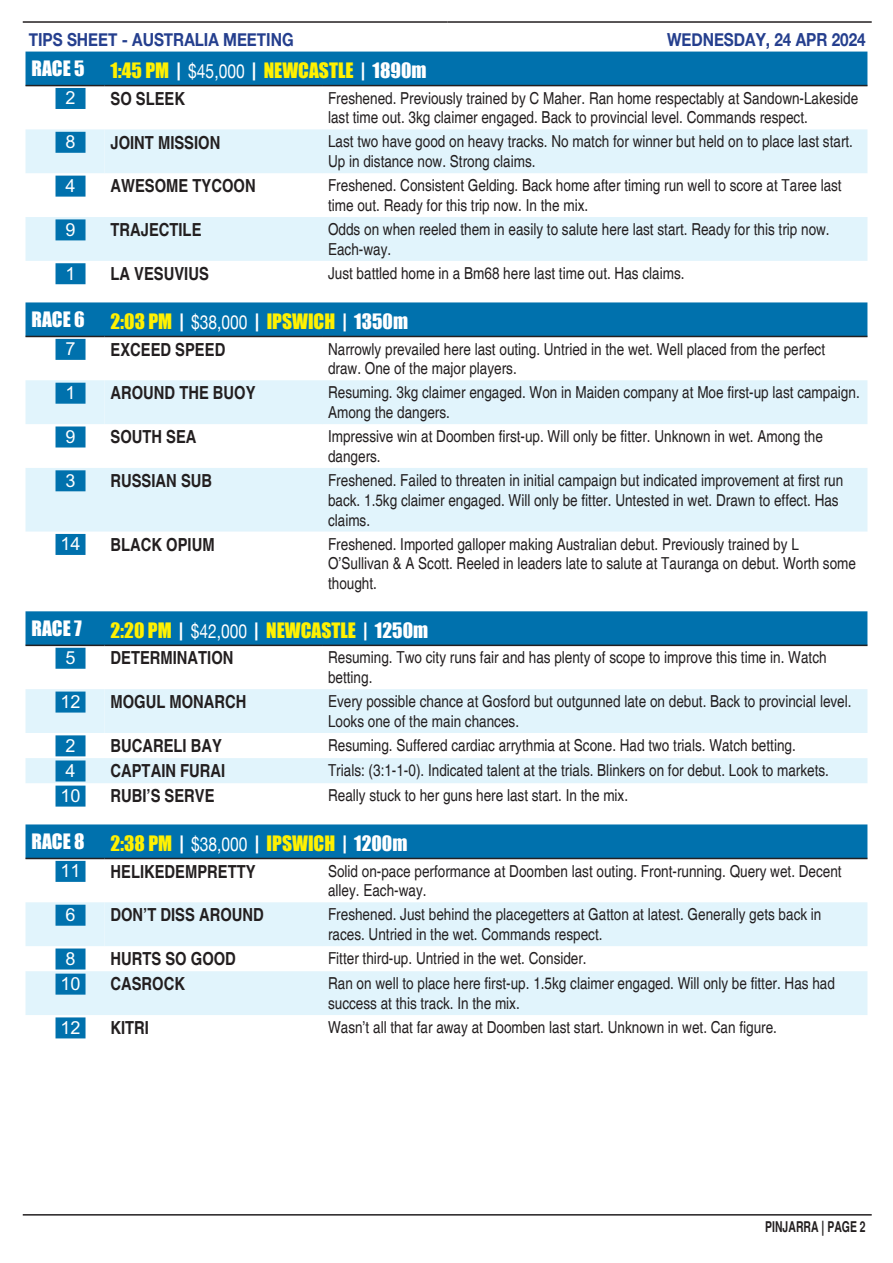
<style>
.page{position:relative;width:893px;height:1263px;background:#fff}
.page>*{position:absolute;margin:0;border:0;box-sizing:border-box;transform-origin:0 0}
.Tips-Analysis-Header{font:19.5px "Impact";color:#fff101}
.Tips-Analysis-Header-2{font:19.5px "Impact";color:#fff}
.t1{font:700 condensed 18px "Helvetica";color:#231f20}
.t2{font:700 18px "Helvetica Neue";color:#253f8e;scale:.85 1}
.Tips-Num{font:700 18px "M Hei HK";color:#fff}
.Tips-Analysis-Body{font:condensed 16.5px/19.8px "Helvetica";color:#231f20}
.t3{font:700 condensed 15px "Helvetica";color:#231f20;scale:.85 1}
.s1{color:#fff}
.s2{font-family:"Helvetica Neue";color:#fff}
</style>
<div class="page">
<hr style="left:23px;top:21px;width:424px;height:2px;background:#231f20">
<hr style="left:447px;top:21px;width:425px;height:2px;background:#231f20">
<div style="left:26px;top:302px;width:841px;height:34px;background:#0071ad"></div>
<svg style="left:26px;top:380px;width:841px;height:151px;fill:#e1f4fc"></svg>
<hr style="left:26px;top:336px;width:78px;height:1px;background:#231f20">
<hr style="left:104px;top:336px;width:218px;height:1px;background:#231f20">
<hr style="left:322px;top:336px;width:545px;height:1px;background:#231f20">
<div style="left:56px;top:339px;width:30px;height:21px;background:#0071ad"></div>
<div style="left:56px;top:383px;width:30px;height:21px;background:#0071ad"></div>
<div style="left:56px;top:426px;width:30px;height:21px;background:#0071ad"></div>
<div style="left:56px;top:470px;width:30px;height:21px;background:#0071ad"></div>
<div style="left:56px;top:534px;width:30px;height:21px;background:#0071ad"></div>
<div style="left:26px;top:611px;width:841px;height:34px;background:#0071ad"></div>
<svg style="left:26px;top:689px;width:841px;height:94px;fill:#e1f4fc"></svg>
<hr style="left:26px;top:645px;width:78px;height:1px;background:#231f20">
<hr style="left:104px;top:645px;width:218px;height:1px;background:#231f20">
<hr style="left:322px;top:645px;width:545px;height:1px;background:#231f20">
<div style="left:56px;top:648px;width:30px;height:21px;background:#0071ad"></div>
<div style="left:56px;top:691px;width:30px;height:21px;background:#0071ad"></div>
<div style="left:56px;top:735px;width:30px;height:21px;background:#0071ad"></div>
<div style="left:56px;top:760px;width:30px;height:21px;background:#0071ad"></div>
<div style="left:56px;top:785px;width:30px;height:21px;background:#0071ad"></div>
<div style="left:26px;top:824px;width:841px;height:34px;background:#0071ad"></div>
<svg style="left:26px;top:902px;width:841px;height:113px;fill:#e1f4fc"></svg>
<hr style="left:26px;top:858px;width:78px;height:1px;background:#231f20">
<hr style="left:104px;top:858px;width:218px;height:1px;background:#231f20">
<hr style="left:322px;top:858px;width:545px;height:1px;background:#231f20">
<div style="left:56px;top:861px;width:30px;height:21px;background:#0071ad"></div>
<div style="left:56px;top:905px;width:30px;height:21px;background:#0071ad"></div>
<div style="left:56px;top:948px;width:30px;height:21px;background:#0071ad"></div>
<div style="left:56px;top:974px;width:30px;height:21px;background:#0071ad"></div>
<div style="left:56px;top:1017px;width:30px;height:21px;background:#0071ad"></div>
<hr style="left:23px;top:1214px;width:849px;height:1px;background:#231f20">
<div style="left:26px;top:52px;width:841px;height:33px;background:#0071ad"></div>
<svg style="left:26px;top:129px;width:841px;height:132px;fill:#e1f4fc"></svg>
<hr style="left:26px;top:85px;width:78px;height:1px;background:#231f20">
<hr style="left:104px;top:85px;width:218px;height:1px;background:#231f20">
<hr style="left:322px;top:85px;width:545px;height:1px;background:#231f20">
<div style="left:56px;top:88px;width:30px;height:21px;background:#0071ad"></div>
<div style="left:56px;top:132px;width:30px;height:21px;background:#0071ad"></div>
<div style="left:56px;top:176px;width:30px;height:21px;background:#0071ad"></div>
<div style="left:56px;top:219px;width:30px;height:21px;background:#0071ad"></div>
<div style="left:56px;top:263px;width:30px;height:21px;background:#0071ad"></div>
<p class="t2" style="left:29px;top:28px;width:313px">TIPS SHEET - AUSTRALIA MEETING</p>
<p class="t2" style="left:667px;top:28px;width:235px">WEDNESDAY, 24 APR 2024</p>
<p class="Tips-Analysis-Header-2" style="left:32px;top:53px;width:55px">RACE 5</p>
<p class="Tips-Analysis-Header" style="left:110px;top:55px;width:317px">1:45 PM <span class="s1">|</span> <span class="s2">$45,000</span> <span class="s1">|</span> NEWCASTLE <span class="s1">| 1890m</span></p>
<p class="Tips-Num" style="left:66px;top:85px;width:12px">2</p>
<p class="t1" style="left:110px;top:87px;width:76px">SO SLEEK</p>
<p class="Tips-Analysis-Body" style="left:328px;top:88px;width:532px">Freshened. Previously trained by C Maher. Ran home respectably at Sandown-Lakeside last time out. 3kg claimer engaged. Back to provincial level. Commands respect.</p>
<p class="Tips-Num" style="left:66px;top:129px;width:12px">8</p>
<p class="t1" style="left:110px;top:131px;width:111px">JOINT MISSION</p>
<p class="Tips-Analysis-Body" style="left:328px;top:132px;width:526px">Last two have good on heavy tracks. No match for winner but held on to place last start.<br>Up in distance now. Strong claims.</p>
<p class="Tips-Num" style="left:66px;top:172px;width:12px">4</p>
<p class="t1" style="left:110px;top:175px;width:147px">AWESOME TYCOON</p>
<p class="Tips-Analysis-Body" style="left:328px;top:176px;width:515px">Freshened. Consistent Gelding. Back home after timing run well to score at Taree last time out. Ready for this trip now. In the mix.</p>
<p class="Tips-Num" style="left:66px;top:216px;width:12px">9</p>
<p class="t1" style="left:110px;top:219px;width:93px">TRAJECTILE</p>
<p class="Tips-Analysis-Body" style="left:328px;top:219px;width:503px">Odds on when reeled them in easily to salute here last start. Ready for this trip now.<br>Each-way.</p>
<p class="Tips-Num" style="left:66px;top:260px;width:12px">1</p>
<p class="t1" style="left:110px;top:263px;width:100px">LA VESUVIUS</p>
<p class="Tips-Analysis-Body" style="left:328px;top:263px;width:358px">Just battled home in a Bm68 here last time out. Has claims.</p>
<p class="Tips-Analysis-Header-2" style="left:32px;top:304px;width:55px">RACE 6</p>
<p class="Tips-Analysis-Header" style="left:110px;top:306px;width:299px">2:03 PM <span class="s1">|</span> <span class="s2">$38,000</span> <span class="s1">|</span> IPSWICH <span class="s1">| 1350m</span></p>
<p class="Tips-Num" style="left:66px;top:336px;width:12px">7</p>
<p class="t1" style="left:110px;top:338px;width:116px">EXCEED SPEED</p>
<p class="Tips-Analysis-Body" style="left:328px;top:339px;width:499px">Narrowly prevailed here last outing. Untried in the wet. Well placed from the perfect draw. One of the major players.</p>
<p class="Tips-Num" style="left:66px;top:379px;width:12px">1</p>
<p class="t1" style="left:110px;top:382px;width:147px">AROUND THE BUOY</p>
<p class="Tips-Analysis-Body" style="left:328px;top:383px;width:533px">Resuming. 3kg claimer engaged. Won in Maiden company at Moe first-up last campaign.<br>Among the dangers.</p>
<p class="Tips-Num" style="left:66px;top:423px;width:12px">9</p>
<p class="t1" style="left:110px;top:426px;width:88px">SOUTH SEA</p>
<p class="Tips-Analysis-Body" style="left:328px;top:427px;width:496px">Impressive win at Doomben first-up. Will only be fitter. Unknown in wet. Among the dangers.</p>
<p class="Tips-Num" style="left:66px;top:467px;width:12px">3</p>
<p class="t1" style="left:110px;top:470px;width:103px">RUSSIAN SUB</p>
<p class="Tips-Analysis-Body" style="left:328px;top:470px;width:517px">Freshened. Failed to threaten in initial campaign but indicated improvement at first run back. 1.5kg claimer engaged. Will only be fitter. Untested in wet. Drawn to effect. Has claims.</p>
<p class="Tips-Num" style="left:60px;top:531px;width:22px">14</p>
<p class="t1" style="left:110px;top:533px;width:106px">BLACK OPIUM</p>
<p class="Tips-Analysis-Body" style="left:328px;top:534px;width:529px">Freshened. Imported galloper making Australian debut. Previously trained by L<br>O’Sullivan &amp; A Scott. Reeled in leaders late to salute at Tauranga on debut. Worth some thought.</p>
<p class="Tips-Analysis-Header-2" style="left:32px;top:613px;width:52px">RACE 7</p>
<p class="Tips-Analysis-Header" style="left:110px;top:615px;width:319px">2:20 PM <span class="s1">|</span> <span class="s2">$42,000</span> <span class="s1">|</span> NEWCASTLE <span class="s1">| 1250m</span></p>
<p class="Tips-Num" style="left:66px;top:644px;width:12px">5</p>
<p class="t1" style="left:110px;top:647px;width:124px">DETERMINATION</p>
<p class="Tips-Analysis-Body" style="left:328px;top:648px;width:500px">Resuming. Two city runs fair and has plenty of scope to improve this time in. Watch</p>
<p class="Tips-Analysis-Body" style="left:328px;top:668px;width:46px">betting.</p>
<p class="Tips-Num" style="left:60px;top:688px;width:22px">12</p>
<p class="t1" style="left:110px;top:691px;width:138px">MOGUL MONARCH</p>
<p class="Tips-Analysis-Body" style="left:328px;top:692px;width:525px">Every possible chance at Gosford but outgunned late on debut. Back to provincial level.<br>Looks one of the main chances.</p>
<p class="Tips-Num" style="left:66px;top:732px;width:12px">2</p>
<p class="t1" style="left:110px;top:735px;width:113px">BUCARELI BAY</p>
<p class="Tips-Analysis-Body" style="left:328px;top:735px;width:469px">Resuming. Suffered cardiac arrythmia at Scone. Had two trials. Watch betting.</p>
<p class="Tips-Num" style="left:66px;top:757px;width:12px">4</p>
<p class="t1" style="left:110px;top:760px;width:116px">CAPTAIN FURAI</p>
<p class="Tips-Analysis-Body" style="left:328px;top:760px;width:502px">Trials: (3:1-1-0). Indicated talent at the trials. Blinkers on for debut. Look to markets.</p>
<p class="Tips-Num" style="left:60px;top:782px;width:22px">10</p>
<p class="t1" style="left:110px;top:785px;width:106px">RUBI’S SERVE</p>
<p class="Tips-Analysis-Body" style="left:328px;top:786px;width:302px">Really stuck to her guns here last start. In the mix.</p>
<p class="Tips-Analysis-Header-2" style="left:32px;top:826px;width:55px">RACE 8</p>
<p class="Tips-Analysis-Header" style="left:110px;top:828px;width:298px">2:38 PM <span class="s1">|</span> <span class="s2">$38,000</span> <span class="s1">|</span> IPSWICH <span class="s1">| 1200m</span></p>
<p class="Tips-Num" style="left:60px;top:858px;width:22px">11</p>
<p class="t1" style="left:110px;top:860px;width:147px">HELIKEDEMPRETTY</p>
<p class="Tips-Analysis-Body" style="left:328px;top:861px;width:515px">Solid on-pace performance at Doomben last outing. Front-running. Query wet. Decent alley. Each-way.</p>
<p class="Tips-Num" style="left:66px;top:901px;width:12px">6</p>
<p class="t1" style="left:110px;top:904px;width:155px">DON’T DISS AROUND</p>
<p class="Tips-Analysis-Body" style="left:328px;top:905px;width:495px">Freshened. Just behind the placegetters at Gatton at latest. Generally gets back in races. Untried in the wet. Commands respect.</p>
<p class="Tips-Num" style="left:66px;top:945px;width:12px">8</p>
<p class="t1" style="left:110px;top:948px;width:127px">HURTS SO GOOD</p>
<p class="Tips-Analysis-Body" style="left:328px;top:948px;width:260px">Fitter third-up. Untried in the wet. Consider.</p>
<p class="Tips-Num" style="left:60px;top:970px;width:22px">10</p>
<p class="t1" style="left:110px;top:973px;width:76px">CASROCK</p>
<p class="Tips-Analysis-Body" style="left:328px;top:974px;width:508px">Ran on well to place here first-up. 1.5kg claimer engaged. Will only be fitter. Has had success at this track. In the mix.</p>
<p class="Tips-Num" style="left:60px;top:1014px;width:22px">12</p>
<p class="t1" style="left:110px;top:1017px;width:40px">KITRI</p>
<p class="Tips-Analysis-Body" style="left:328px;top:1017px;width:450px">Wasn’t all that far away at Doomben last start. Unknown in wet. Can figure.</p>
<p class="t3" style="left:765px;top:1217px;width:120px">PINJARRA | PAGE 2</p>
</div>
